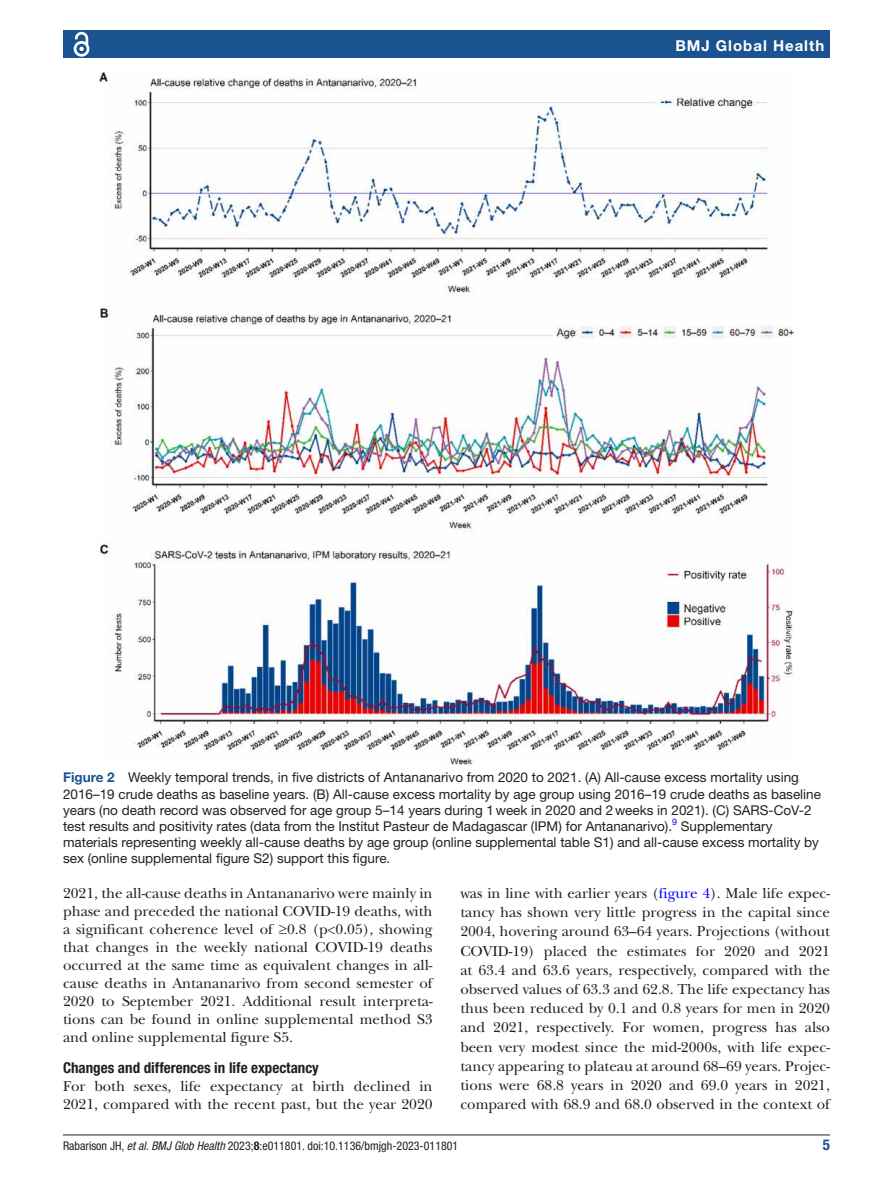
<style>
.page{position:relative;width:893px;height:1191px;background:#fff}
.page>*{position:absolute;margin:0;border:0;box-sizing:border-box;transform-origin:0 0}
.t1{font:15px/19.2px "New Baskerville";color:#231f20;text-align:justify}
.t2{font:700 condensed 15px "Helvetica Neue LT Std";color:#231f20}
.t3{font:700 15px "Helvetica Neue LT Std";letter-spacing:.065em;color:#fff}
.t4{font:700 condensed 15px "Helvetica Neue LT Std";color:#1b5391}
.t5{font:13.5px/16.2px "Helvetica Neue LT Std";color:#231f20}
.t6{font:condensed 12px "Helvetica Neue LT Std";color:#231f20}
.s1{font-weight:700;color:#1b5391}
.s2{color:#00f}
.s3{font-style:italic}
.s4{font-weight:700}
</style>
<div class="page">
<hr style="left:63px;top:1134px;width:767px;height:1px;background:#231f20">
<div style="left:63px;top:31px;width:767px;height:27px;background:#1b5391"></div>
<svg style="left:73px;top:31px;width:17px;height:26px"></svg>
<img style="left:100px;top:73px;width:693px;height:691px">
<p class="t3" style="left:675px;top:36px;width:150px">BMJ Global Health</p>
<p class="t5" style="left:63px;top:769px;width:759px"><span class="s1">Figure 2</span> Weekly temporal trends, in five districts of Antananarivo from 2020 to 2021. (A) All-cause excess mortality using 2016–19 crude deaths as baseline years. (B) All-cause excess mortality by age group using 2016–19 crude deaths as baseline years (no death record was observed for age group 5–14 years during 1week in 2020 and 2weeks in 2021). (C) SARS-CoV-2 test results and positivity rates (data from the Institut Pasteur de Madagascar (IPM) for Antananarivo).<sup>9</sup> Supplementary materials representing weekly all-cause deaths by age group (online supplemental table S1) and all-cause excess mortality by sex (online supplemental figure S2) support this figure.</p>
<p class="t1" style="left:63px;top:884px;width:371px;line-height:18px">2021, the all-cause deaths in Antananarivo were mainly in phase and preceded the national COVID-19 deaths, with a significant coherence level of ≥0.8 (p&lt;0.05), showing that changes in the weekly national COVID-19 deaths occurred at the same time as equivalent changes in all&shy;cause deaths in Antananarivo from second semester of 2020 to September 2021. Additional result interpreta&shy;tions can be found in online supplemental method S3 and online supplemental figure S5.</p>
<p class="t2" style="left:63px;top:1059px;width:257px">Changes and differences in life expectancy</p>
<p class="t1" style="left:63px;top:1077px;width:371px;line-height:18px">For both sexes, life expectancy at birth declined in<br>2021, compared with the recent past, but the year 2020</p>
<p class="t1" style="left:460px;top:883px;width:371px">was in line with earlier years (<span class="s2">figure 4</span>). Male life expec&shy;tancy has shown very little progress in the capital since 2004, hovering around 63–64 years. Projections (without COVID-19) placed the estimates for 2020 and 2021 at 63.4 and 63.6 years, respectively, compared with the observed values of 63.3 and 62.8. The life expectancy has thus been reduced by 0.1 and 0.8 years for men in 2020 and 2021, respectively. For women, progress has also been very modest since the mid-2000s, with life expec&shy;tancy appearing to plateau at around 68–69 years. Projec&shy;tions were 68.8 years in 2020 and 69.0 years in 2021, compared with 68.9 and 68.0 observed in the context of</p>
<p class="t6" style="left:63px;top:1138px;width:397px">Rabarison JH, <span class="s3">et al</span>. <span class="s3">BMJ Glob Health</span> 2023;<span class="s4">8</span>:e011801. doi:10.1136/bmjgh-2023-011801</p>
<p class="t4" style="left:823px;top:1135px;width:9px">5</p>
</div>
